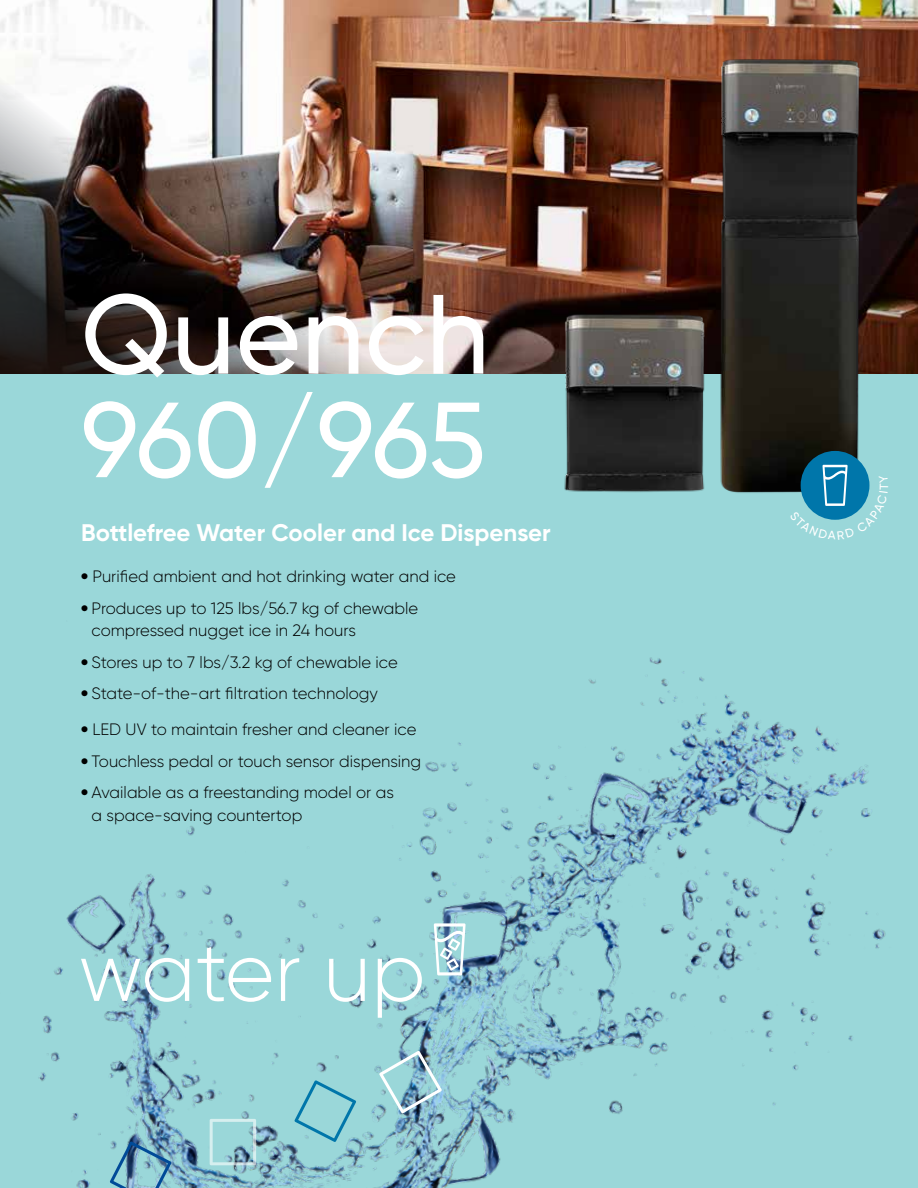
<style>
.page{position:relative;width:918px;height:1188px;background:#fff}
.page>*{position:absolute;margin:0;border:0;box-sizing:border-box;transform-origin:0 0}
.t1{font:500 112.5px "Gilroy";color:#fff}
.t2{font:500 106.5px "Gilroy";letter-spacing:-.015em;color:#fff}
.t3{font:700 24px "Gilroy";color:#fff}
.t4{font:300 16.5px/22.5px "Gilroy";color:#000}
.s1{font-weight:800}
</style>
<div class="page">
<div style="left:0;top:374px;width:918px;height:814px;background:#9ad7d9"></div>
<img style="left:38px;top:657px;width:848px;height:531px">
<svg style="left:210px;top:1119px;width:46px;height:46px"></svg>
<svg style="left:295px;top:1080px;width:61px;height:62px"></svg>
<img style="left:379px;top:1051px;width:63px;height:62px">
<svg style="left:110px;top:1142px;width:62px;height:46px"></svg>
<svg style="left:434px;top:923px;width:32px;height:52px"></svg>
<svg style="left:81px;top:958px;width:108px;height:44px"></svg>
<svg style="left:198px;top:947px;width:73px;height:56px"></svg>
<svg style="left:281px;top:958px;width:18px;height:43px"></svg>
<svg style="left:329px;top:959px;width:36px;height:43px"></svg>
<svg style="left:378px;top:958px;width:44px;height:60px"></svg>
<img style="left:640px;top:0;width:278px;height:374px">
<img style="left:0;top:0;width:640px;height:374px">
<img style="left:545px;top:297px;width:155px;height:195px">
<img style="left:700px;top:43px;width:181px;height:450px">
<div style="left:801px;top:451px;width:68px;height:69px;background:#0076aa;border-radius:50%"></div>
<svg style="left:790px;top:465px;width:91px;height:55px"></svg>
<h1 class="t1" style="left:81px;top:265px;width:410px">Quench</h1>
<h2 class="t2" style="left:81px;top:374px;width:407px">960/965</h2>
<h3 class="t3" style="left:81px;top:517px;width:471px">Bottlefree Water Cooler and Ice Dispenser</h3>
<p class="t4" style="left:81px;top:565px;width:377px"><span class="s1">•</span> Purified ambient and hot drinking water and ice</p>
<p class="t4" style="left:91px;top:596px;width:328px;text-indent:-10px"><span class="s1">•</span> Produces up to 125 lbs/56.7 kg of chewable compressed nugget ice in 24 hours</p>
<p class="t4" style="left:81px;top:650px;width:318px"><span class="s1">•</span> Stores up to 7 lbs/3.2 kg of chewable ice</p>
<p class="t4" style="left:81px;top:682px;width:298px"><span class="s1">•</span> State-of-the-art filtration technology</p>
<p class="t4" style="left:81px;top:718px;width:337px"><span class="s1">•</span> LED UV to maintain fresher and cleaner ice</p>
<p class="t4" style="left:81px;top:749px;width:342px"><span class="s1">•</span> Touchless pedal or touch sensor dispensing</p>
<p class="t4" style="left:91px;top:781px;width:304px;text-indent:-10px"><span class="s1">•</span> Available as a freestanding model or as a space-saving countertop</p>
</div>
